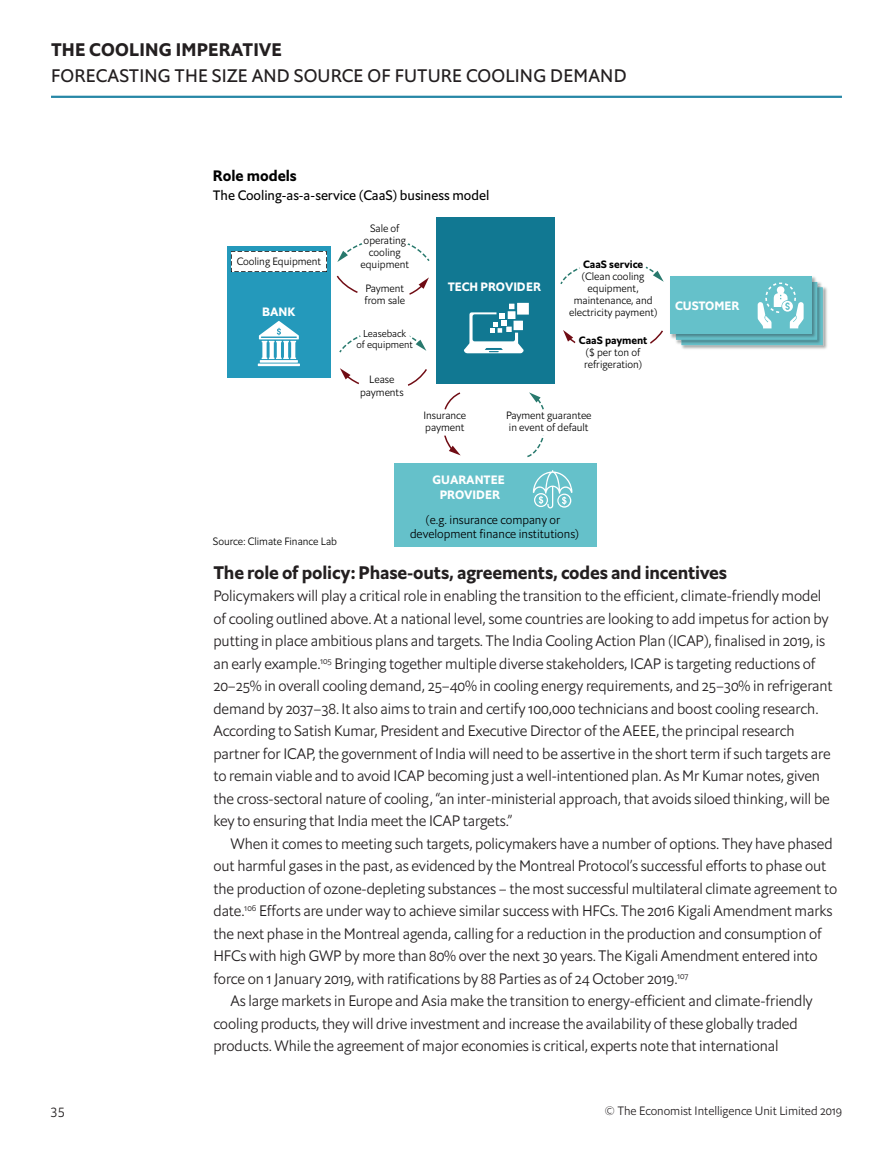
<style>
.page{position:relative;width:893px;height:1149px;background:#fff}
.page>*{position:absolute;margin:0;border:0;box-sizing:border-box;transform-origin:0 0}
.S1_Subhead{font:700 18px "Econ Sans OS";letter-spacing:-.005em;color:#231f20}
.t1{font:18px "Econ Sans OS";letter-spacing:.01em;color:#231f20}
.Body_Para_First{font:300 15px/22.5px "Econ Sans OS";letter-spacing:-.005em;color:#231f20}
.Body_Para{font:300 15px/22.5px "Econ Sans OS";letter-spacing:-.005em;color:#231f20}
.t2{font:15px "Econ Sans Bol";color:#000001}
.t3{font:13.5px "Econ Sans Reg";color:#000001}
.t4{font:13.5px "Econ Sans Lig";color:#231f20}
.t5{font:12px/14.4px "Econ Sans Lig";color:#000001;text-align:center}
.t6{font:12px/14.4px "Econ Sans Bol";letter-spacing:-.005em;color:#fff;text-align:center}
.t7{font:300 12px "Econ Sans OS";color:#231f20}
.t8{font:10.5px/12px "Econ Sans Lig";color:#000001;text-align:center}
.t9{font:9.9px/11.4px "Econ Sans Lig";color:#000001;text-align:center}
.s1{font-family:"Econ Sans Bol"}
</style>
<div class="page">
<hr style="left:51px;top:96px;width:791px;height:2px;background:#2787a6">
<svg style="left:337px;top:243px;width:93px;height:19px"></svg>
<svg style="left:340px;top:368px;width:87px;height:18px"></svg>
<svg style="left:337px;top:275px;width:92px;height:77px"></svg>
<svg style="left:563px;top:330px;width:100px;height:14px"></svg>
<svg style="left:560px;top:266px;width:104px;height:18px"></svg>
<svg style="left:444px;top:392px;width:17px;height:63px"></svg>
<svg style="left:527px;top:392px;width:17px;height:65px"></svg>
<div style="left:436px;top:217px;width:118px;height:167px;background:#117892"></div>
<div style="left:227px;top:246px;width:104px;height:131px;background:#2499bb"></div>
<div style="left:394px;top:463px;width:202px;height:83px;background:#65c1ca"></div>
<img style="left:681px;top:287px;width:146px;height:62px">
<img style="left:682px;top:287px;width:141px;height:58px">
<img style="left:682px;top:287px;width:136px;height:53px">
<img style="left:676px;top:282px;width:141px;height:57px">
<div style="left:670px;top:276px;width:141px;height:58px;background:#65c1ca"></div>
<svg style="left:231px;top:251px;width:96px;height:21px;background:#f0f0f0"></svg>
<svg style="left:258px;top:321px;width:42px;height:45px"></svg>
<svg style="left:464px;top:303px;width:65px;height:50px"></svg>
<svg style="left:758px;top:282px;width:46px;height:46px"></svg>
<svg style="left:533px;top:470px;width:39px;height:38px"></svg>
<p class="S1_Subhead" style="left:51px;top:38px;width:232px">THE COOLING IMPERATIVE</p>
<p class="t1" style="left:51px;top:64px;width:577px">FORECASTING THE SIZE AND SOURCE OF FUTURE COOLING DEMAND</p>
<p class="t2" style="left:213px;top:166px;width:85px">Role models</p>
<p class="t3" style="left:213px;top:186px;width:278px">The Cooling-as-a-service (CaaS) business model</p>
<p class="t8" style="left:364px;top:222px;width:44px">Sale of operating cooling</p>
<p class="t8" style="left:237px;top:255px;width:86px">Cooling Equipment</p>
<p class="t8" style="left:360px;top:258px;width:50px">equipment</p>
<p class="t6" style="left:262px;top:305px;width:35px">BANK</p>
<p class="t8" style="left:364px;top:282px;width:42px;text-align:left">Payment from sale</p>
<p class="t9" style="left:356px;top:327px;width:58px">Leaseback<br>of equipment</p>
<p class="t8" style="left:360px;top:373px;width:45px">Lease payments</p>
<p class="t6" style="left:448px;top:279px;width:95px">TECH PROVIDER</p>
<p class="t8" style="left:569px;top:258px;width:90px"><span class="s1">CaaS service </span>(Clean cooling equipment, maintenance, and electricity payment)</p>
<p class="t8" style="left:579px;top:334px;width:70px"><span class="s1">CaaS payment </span>($ per ton of refrigeration)</p>
<p class="t8" style="left:213px;top:535px;width:126px">Source: Climate Finance Lab</p>
<p class="t8" style="left:423px;top:409px;width:44px;text-align:left">Insurance payment</p>
<p class="t8" style="left:506px;top:409px;width:87px;text-align:left">Payment guarantee in event of default</p>
<p class="t6" style="left:433px;top:473px;width:74px">GUARANTEE<br>PROVIDER</p>
<p class="t5" style="left:410px;top:512px;width:170px">(e.g. insurance company or development finance institutions)</p>
<p class="t6" style="left:675px;top:298px;width:66px">CUSTOMER</p>
<p class="S1_Subhead" style="left:213px;top:560px;width:515px">The role of policy: Phase-outs, agreements, codes and incentives</p>
<p class="Body_Para_First" style="left:213px;top:584px;width:621px">Policymakers will play a critical role in enabling the transition to the efficient, climate-friendly model of cooling outlined above. At a national level, some countries are looking to add impetus for action by putting in place ambitious plans and targets. The India Cooling Action Plan (ICAP), finalised in 2019, is an early example.<sup>105</sup> Bringing together multiple diverse stakeholders, ICAP is targeting reductions of 20–25% in overall cooling demand, 25–40% in cooling energy requirements, and 25–30% in refrigerant demand by 2037–38. It also aims to train and certify 100,000 technicians and boost cooling research.<br>According to Satish Kumar, President and Executive Director of the AEEE, the principal research partner for ICAP, the government of India will need to be assertive in the short term if such targets are to remain viable and to avoid ICAP becoming just a well-intentioned plan. As Mr Kumar notes, given the cross-sectoral nature of cooling, “an inter-ministerial approach, that avoids siloed thinking, will be key to ensuring that India meet the ICAP targets.”</p>
<p class="Body_Para" style="left:213px;top:831px;width:625px;text-indent:17px">When it comes to meeting such targets, policymakers have a number of options. They have phased out harmful gases in the past, as evidenced by the Montreal Protocol’s successful efforts to phase out the production of ozone-depleting substances – the most successful multilateral climate agreement to date.<sup>106</sup> Efforts are under way to achieve similar success with HFCs. The 2016 Kigali Amendment marks the next phase in the Montreal agenda, calling for a reduction in the production and consumption of HFCs with high GWP by more than 80% over the next 30 years. The Kigali Amendment entered into force on 1 January 2019, with ratifications by 88 Parties as of 24 October 2019.<sup>107</sup></p>
<p class="Body_Para" style="left:213px;top:989px;width:601px;text-indent:17px">As large markets in Europe and Asia make the transition to energy-efficient and climate-friendly cooling products, they will drive investment and increase the availability of these globally traded products. While the agreement of major economies is critical, experts note that international</p>
<p class="t4" style="left:51px;top:1102px;width:16px">35</p>
<p class="t7" style="left:605px;top:1103px;width:239px">© The Economist Intelligence Unit Limited 2019</p>
</div>
